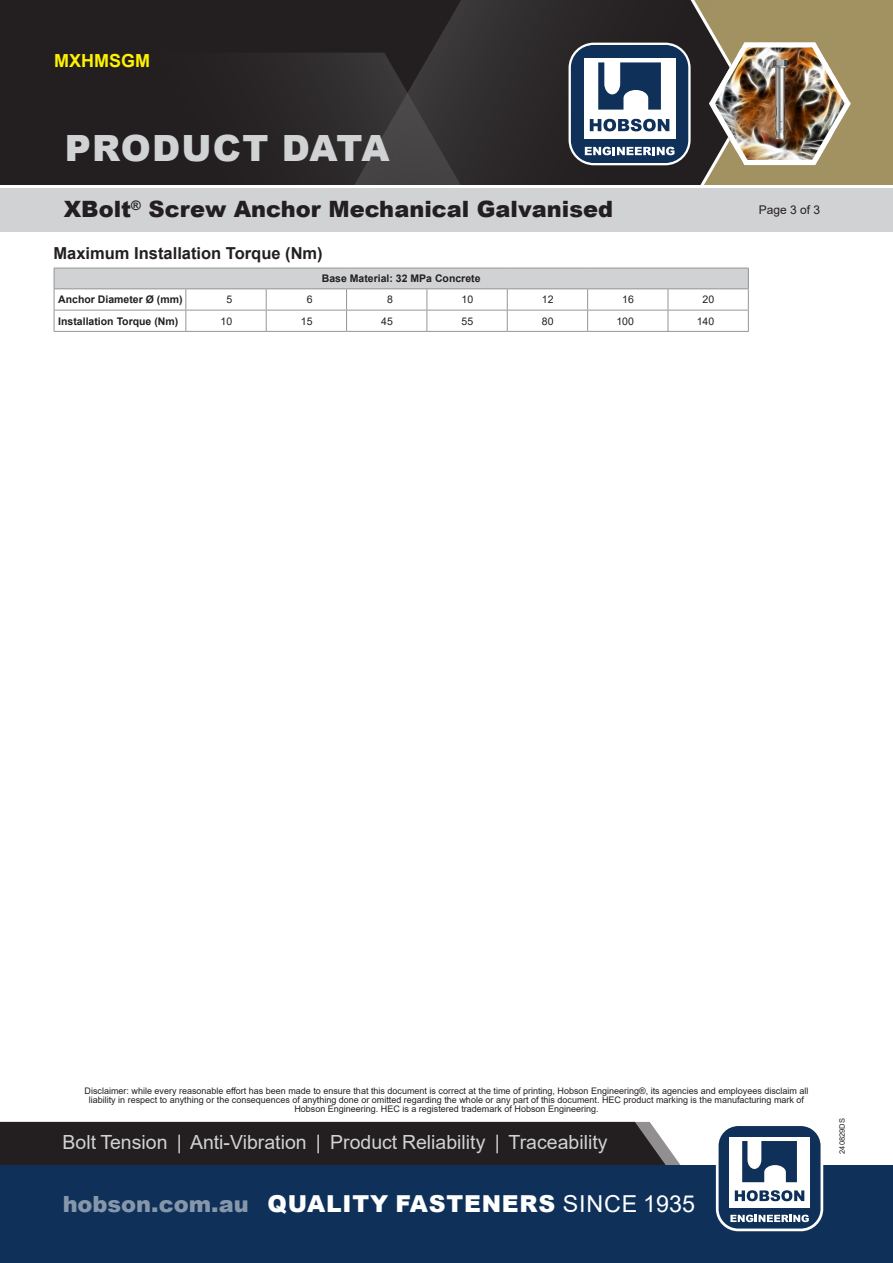
<style>
.page{position:relative;width:893px;height:1263px;background:#fff}
.page>*{position:absolute;margin:0;border:0;box-sizing:border-box;transform-origin:0 0}
.t1{font:900 36.15px "Arial";letter-spacing:.035em;color:#d1d2d4}
.t2{font:900 23.25px "Arial";letter-spacing:.035em;color:#fff}
.t3{font:900 22.5px "Arial";color:#231f20}
.t4{font:19.5px "Arial";color:#d1d2d4}
.t5{font:700 18px "Arial";color:#fff101}
.t6{font:700 16.5px "Arial";color:#231f20}
.t7{font:12px "Arial";color:#231f20}
.Prices{font:700 10.5px "Arial";color:#231f20}
.Prices-2{font:10.5px "Arial";color:#231f20}
.t8{font:9px/9px "Arial";color:#231f20;text-align:center}
.t9{font:7.5px "Arial";color:#231f20}
.s1{font-size:22.5px}
.s2{font-weight:400}
</style>
<div class="page">
<div style="left:0;top:1122px;width:681px;height:43px;background:#231f20"></div>
<div style="left:0;top:1165px;width:893px;height:98px;background:#0f3159"></div>
<svg style="left:720px;top:1127px;width:102px;height:103px"></svg>
<div style="left:716px;top:1123px;width:107px;height:108px;border:3px solid #fff;border-radius:21px"></div>
<div style="left:0;top:0;width:354px;height:185px;background:#231f20"></div>
<svg style="left:64px;top:53px;width:290px;height:132px;background:#262223"></svg>
<svg style="left:354px;top:0;width:216px;height:185px;background:#312e2f"></svg>
<div style="left:0;top:188px;width:893px;height:44px;background:#d1d2d4"></div>
<svg style="left:570px;top:0;width:323px;height:185px;background:#7d7769"></svg>
<img style="left:772px;top:59px;width:17px;height:80px">
<div style="left:54px;top:268px;width:694px;height:21px;background:#d1d2d4"></div>
<hr style="left:54px;top:268px;width:132px;height:1px;background:#939598">
<hr style="left:186px;top:268px;width:80px;height:1px;background:#939598">
<hr style="left:266px;top:268px;width:81px;height:1px;background:#939598">
<hr style="left:347px;top:268px;width:80px;height:1px;background:#939598">
<hr style="left:427px;top:268px;width:80px;height:1px;background:#939598">
<hr style="left:507px;top:268px;width:81px;height:1px;background:#939598">
<hr style="left:588px;top:268px;width:80px;height:1px;background:#939598">
<hr style="left:668px;top:268px;width:81px;height:1px;background:#939598">
<hr style="left:54px;top:288px;width:132px;height:1px;background:#939598">
<hr style="left:186px;top:288px;width:80px;height:1px;background:#939598">
<hr style="left:266px;top:288px;width:81px;height:1px;background:#939598">
<hr style="left:347px;top:288px;width:80px;height:1px;background:#939598">
<hr style="left:427px;top:288px;width:80px;height:1px;background:#939598">
<hr style="left:507px;top:288px;width:81px;height:1px;background:#939598">
<hr style="left:588px;top:288px;width:80px;height:1px;background:#939598">
<hr style="left:668px;top:288px;width:81px;height:1px;background:#939598">
<hr style="left:54px;top:310px;width:132px;height:1px;background:#939598">
<svg style="left:54px;top:268px;width:1px;height:63px"></svg>
<hr style="left:186px;top:310px;width:80px;height:1px;background:#939598">
<svg style="left:185px;top:289px;width:1px;height:42px"></svg>
<hr style="left:266px;top:310px;width:81px;height:1px;background:#939598">
<svg style="left:266px;top:289px;width:1px;height:42px"></svg>
<hr style="left:347px;top:310px;width:80px;height:1px;background:#939598">
<svg style="left:346px;top:289px;width:1px;height:42px"></svg>
<hr style="left:427px;top:310px;width:80px;height:1px;background:#939598">
<svg style="left:427px;top:289px;width:1px;height:42px"></svg>
<hr style="left:507px;top:310px;width:81px;height:1px;background:#939598">
<svg style="left:507px;top:289px;width:1px;height:42px"></svg>
<hr style="left:588px;top:310px;width:80px;height:1px;background:#939598">
<svg style="left:587px;top:289px;width:1px;height:42px"></svg>
<hr style="left:668px;top:310px;width:81px;height:1px;background:#939598">
<svg style="left:668px;top:289px;width:1px;height:42px"></svg>
<svg style="left:748px;top:268px;width:1px;height:63px"></svg>
<hr style="left:54px;top:331px;width:132px;height:1px;background:#939598">
<hr style="left:186px;top:331px;width:80px;height:1px;background:#939598">
<hr style="left:266px;top:331px;width:81px;height:1px;background:#939598">
<hr style="left:347px;top:331px;width:80px;height:1px;background:#939598">
<hr style="left:427px;top:331px;width:80px;height:1px;background:#939598">
<hr style="left:507px;top:331px;width:81px;height:1px;background:#939598">
<hr style="left:588px;top:331px;width:80px;height:1px;background:#939598">
<hr style="left:668px;top:331px;width:81px;height:1px;background:#939598">
<h3 class="t5" style="left:54px;top:48px;width:97px">MXHMSGM</h3>
<h1 class="t1" style="left:65px;top:121px;width:326px">PRODUCT DATA</h1>
<h3 class="t3" style="left:64px;top:193px;width:551px">XBolt<sup>®</sup> Screw Anchor Mechanical Galvanised</h3>
<p class="t6" style="left:54px;top:241px;width:271px">Maximum Installation Torque (Nm)</p>
<p class="Prices" style="left:322px;top:271px;width:160px">Base Material: 32 MPa Concrete</p>
<p class="Prices" style="left:58px;top:292px;width:126px">Anchor Diameter Ø (mm)</p>
<p class="Prices-2" style="left:226px;top:292px;width:7px">5</p>
<p class="Prices-2" style="left:307px;top:292px;width:7px">6</p>
<p class="Prices-2" style="left:387px;top:292px;width:7px">8</p>
<p class="Prices-2" style="left:462px;top:292px;width:13px">10</p>
<p class="Prices-2" style="left:542px;top:292px;width:13px">12</p>
<p class="Prices-2" style="left:622px;top:292px;width:13px">16</p>
<p class="Prices-2" style="left:703px;top:292px;width:13px">20</p>
<p class="Prices" style="left:58px;top:313px;width:121px">Installation Torque (Nm)</p>
<p class="Prices-2" style="left:220px;top:314px;width:13px">10</p>
<p class="Prices-2" style="left:301px;top:314px;width:13px">15</p>
<p class="Prices-2" style="left:381px;top:314px;width:13px">45</p>
<p class="Prices-2" style="left:462px;top:314px;width:13px">55</p>
<p class="Prices-2" style="left:542px;top:314px;width:13px">80</p>
<p class="Prices-2" style="left:616px;top:314px;width:19px">100</p>
<p class="Prices-2" style="left:697px;top:314px;width:19px">140</p>
<h3 class="t7" style="left:759px;top:202px;width:63px">Page 3 of 3</h3>
<p class="t8" style="left:85px;top:1086px;width:725px">Disclaimer: while every reasonable effort has been made to ensure that this document is correct at the time of printing, Hobson Engineering®, its agencies and employees disclaim all liability in respect to anything or the consequences of anything done or omitted regarding the whole or any part of this document. HEC product marking is the manufacturing mark of<br>Hobson Engineering. HEC is a registered trademark of Hobson Engineering.</p>
<h3 class="t4" style="left:63px;top:1129px;width:546px">Bolt Tension | Anti-Vibration | Product Reliability | Traceability</h3>
<h2 class="t2" style="left:63px;top:1187px;width:634px"><span class="s1">hobson.com.au</span> QUALITY FASTENERS <span class="s2">SINCE 1935</span></h2>
<p class="t9" style="left:837px;top:1154px;width:37px;rotate:-90deg">240829DS</p>
</div>
